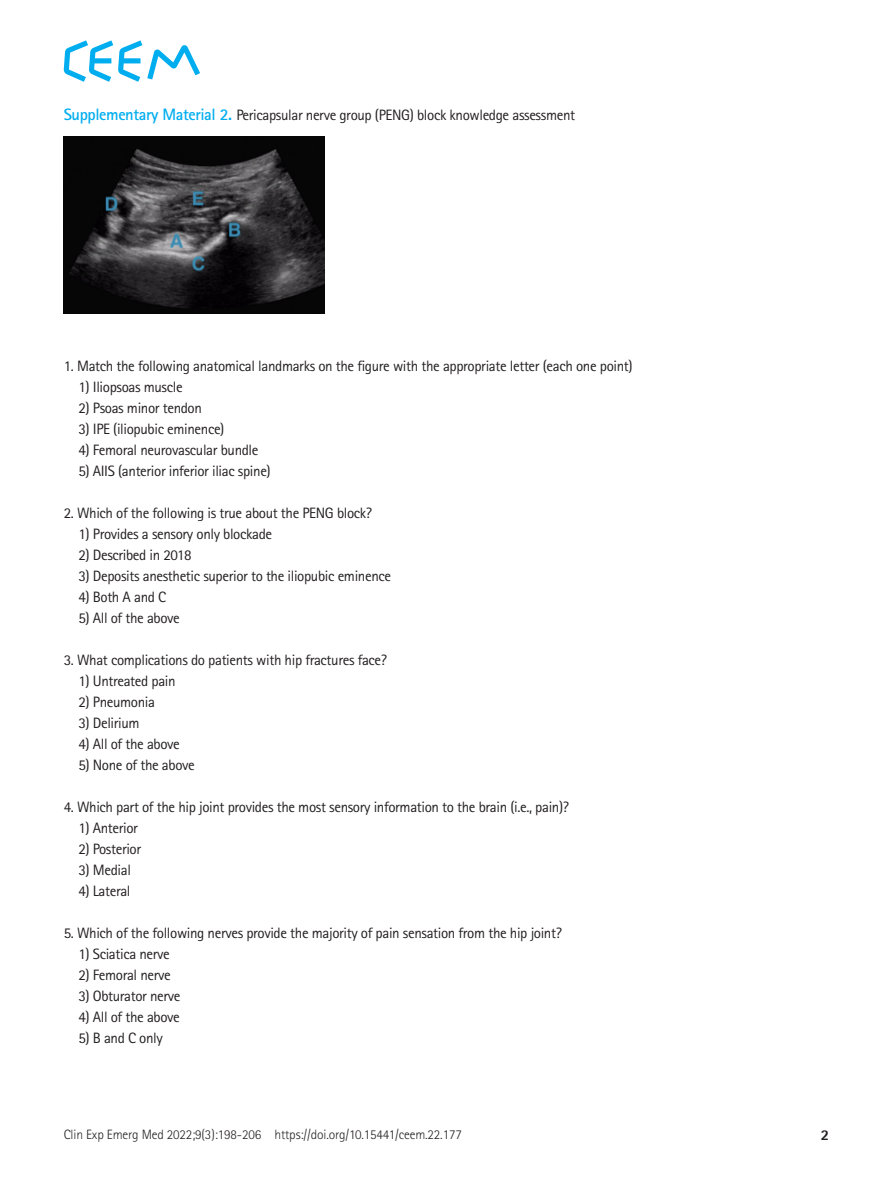
<style>
.page{position:relative;width:893px;height:1191px;background:#fff}
.page>*{position:absolute;margin:0;border:0;box-sizing:border-box;transform-origin:0 0}
.본문{font:15px "Rotis Sans Serif Std";letter-spacing:-.025em;color:#231f20}
.본문중제목{font:15px "Rotis Sans Serif Std";letter-spacing:-.025em;color:#231f20}
.t1{font:800 15px "Rotis Sans Serif Std";color:#231f20}
.t2{font:300 13.5px "Rotis Sans Serif Std";letter-spacing:-.01em;color:#231f20}
.s1{font-weight:700;font-size:16.5px;color:#00aeef}
</style>
<div class="page">
<svg style="left:64px;top:40px;width:136px;height:42px"></svg>
<img style="left:64px;top:136px;width:260px;height:177px">
<p class="본문중제목" style="left:64px;top:106px;width:513px"><span class="s1">Supplementary Material 2.</span> Pericapsular nerve group (PENG) block knowledge assessment</p>
<p class="본문" style="left:64px;top:357px;width:570px">1. Match the following anatomical landmarks on the figure with the appropriate letter (each one point)</p>
<p class="본문" style="left:78px;top:378px;width:106px">1) Iliopsoas muscle</p>
<p class="본문" style="left:78px;top:399px;width:125px">2) Psoas minor tendon</p>
<p class="본문" style="left:78px;top:420px;width:148px">3) IPE (iliopubic eminence)</p>
<p class="본문" style="left:78px;top:441px;width:182px">4) Femoral neurovascular bundle</p>
<p class="본문" style="left:78px;top:462px;width:194px">5) AIIS (anterior inferior iliac spine)</p>
<p class="본문" style="left:64px;top:504px;width:310px">2. Which of the following is true about the PENG block?</p>
<p class="본문" style="left:78px;top:525px;width:195px">1) Provides a sensory only blockade</p>
<p class="본문" style="left:78px;top:546px;width:115px">2) Described in 2018</p>
<p class="본문" style="left:78px;top:567px;width:314px">3) Deposits anesthetic superior to the iliopubic eminence</p>
<p class="본문" style="left:78px;top:588px;width:89px">4) Both A and C</p>
<p class="본문" style="left:78px;top:609px;width:103px">5) All of the above</p>
<p class="본문" style="left:64px;top:651px;width:325px">3. What complications do patients with hip fractures face?</p>
<p class="본문" style="left:78px;top:672px;width:99px">1) Untreated pain</p>
<p class="본문" style="left:78px;top:693px;width:78px">2) Pneumonia</p>
<p class="본문" style="left:78px;top:714px;width:63px">3) Delirium</p>
<p class="본문" style="left:78px;top:735px;width:103px">4) All of the above</p>
<p class="본문" style="left:78px;top:756px;width:118px">5) None of the above</p>
<p class="본문" style="left:64px;top:798px;width:507px">4. Which part of the hip joint provides the most sensory information to the brain (i.e., pain)?</p>
<p class="본문" style="left:78px;top:819px;width:61px">1) Anterior</p>
<p class="본문" style="left:78px;top:840px;width:64px">2) Posterior</p>
<p class="본문" style="left:78px;top:861px;width:54px">3) Medial</p>
<p class="본문" style="left:78px;top:882px;width:54px">4) Lateral</p>
<p class="본문" style="left:64px;top:924px;width:500px">5. Which of the following nerves provide the majority of pain sensation from the hip joint?</p>
<p class="본문" style="left:78px;top:945px;width:93px">1) Sciatica nerve</p>
<p class="본문" style="left:78px;top:966px;width:94px">2) Femoral nerve</p>
<p class="본문" style="left:78px;top:987px;width:104px">3) Obturator nerve</p>
<p class="본문" style="left:78px;top:1008px;width:103px">4) All of the above</p>
<p class="본문" style="left:78px;top:1029px;width:86px">5) B and C only</p>
<p class="t2" style="left:64px;top:1126px;width:400px">Clin Exp Emerg Med 2022;9(3):198-206 https://doi.org/10.15441/ceem.22.177</p>
<p class="t1" style="left:821px;top:1125px;width:10px">2</p>
</div>
